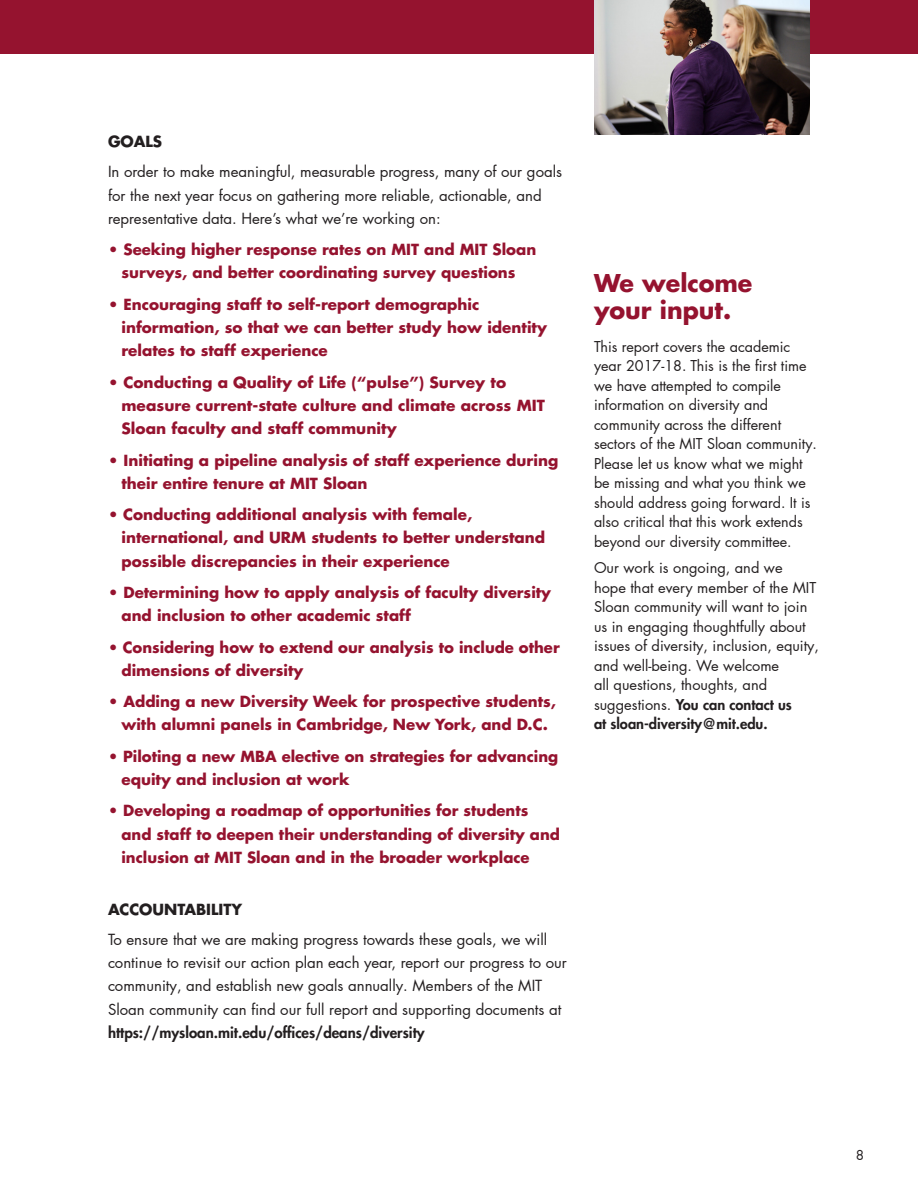
<style>
.page{position:relative;width:918px;height:1188px;background:#fff}
.page>*{position:absolute;margin:0;border:0;box-sizing:border-box;transform-origin:0 0}
.t1{font:700 24px/27px "Futura LT Pro";color:#95132f}
.t2{font:700 15px/23.2px "Futura LT Pro";color:#95132f}
.t3{font:15px/23.2px "Futura LT Pro";color:#231f20}
.t4{font:700 15px "Futura LT Pro";color:#231f20}
.t5{font:14.7px/19.5px "Futura LT Pro";color:#231f20}
.t6{font:13.5px "Futura LT Pro";color:#231f20}
.s1{font-weight:800}
</style>
<div class="page">
<div style="left:0;top:0;width:918px;height:54px;background:#95132f"></div>
<img style="left:594px;top:0;width:216px;height:135px">
<p class="t4" style="left:108px;top:130px;width:56px">GOALS</p>
<p class="t3" style="left:108px;top:160px;width:456px">In order to make meaningful, measurable progress, many of our goals for the next year focus on gathering more reliable, actionable, and representative data. Here’s what we’re working on:</p>
<p class="t2" style="left:108px;top:237px;width:430px;text-align:center">• Seeking higher response rates on MIT and MIT Sloan surveys, and better coordinating survey questions</p>
<p class="t2" style="left:122px;top:292px;width:427px;text-indent:-14px">• Encouraging staff to self-report demographic information, so that we can better study how identity relates to staff experience</p>
<p class="t2" style="left:122px;top:370px;width:425px;text-indent:-14px">• Conducting a Quality of Life (“pulse”) Survey to measure current-state culture and climate across MIT<br>Sloan faculty and staff community</p>
<p class="t2" style="left:122px;top:448px;width:438px;text-indent:-14px">• Initiating a pipeline analysis of staff experience during their entire tenure at MIT Sloan</p>
<p class="t2" style="left:122px;top:502px;width:425px;text-indent:-14px">• Conducting additional analysis with female, international, and URM students to better understand possible discrepancies in their experience</p>
<p class="t2" style="left:122px;top:580px;width:431px;text-indent:-14px">• Determining how to apply analysis of faculty diversity and inclusion to other academic staff</p>
<p class="t2" style="left:122px;top:635px;width:440px;text-indent:-14px">• Considering how to extend our analysis to include other dimensions of diversity</p>
<p class="t2" style="left:108px;top:689px;width:450px;text-align:center">• Adding a new Diversity Week for prospective students, with alumni panels in Cambridge, New York, and D.C.</p>
<p class="t2" style="left:122px;top:744px;width:438px;text-indent:-14px">• Piloting a new MBA elective on strategies for advancing equity and inclusion at work</p>
<p class="t2" style="left:122px;top:799px;width:440px;text-indent:-14px">• Developing a roadmap of opportunities for students and staff to deepen their understanding of diversity and inclusion at MIT Sloan and in the broader workplace</p>
<p class="t4" style="left:108px;top:898px;width:136px">ACCOUNTABILITY</p>
<p class="t3" style="left:108px;top:927px;width:460px">To ensure that we are making progress towards these goals, we will continue to revisit our action plan each year, report our progress to our community, and establish new goals annually. Members of the MIT Sloan community can find our full report and supporting documents at <span class="s1">https://mysloan.mit.edu/offices/deans/diversity</span></p>
<p class="t1" style="left:594px;top:269px;width:160px">We welcome your input.</p>
<p class="t5" style="left:594px;top:337px;width:224px">This report covers the academic year 2017-18. This is the first time we have attempted to compile information on diversity and community across the different sectors of the MIT Sloan community.<br>Please let us know what we might be missing and what you think we should address going forward. It is also critical that this work extends beyond our diversity committee.</p>
<p class="t5" style="left:594px;top:558px;width:227px">Our work is ongoing, and we<br>hope that every member of the MIT<br>Sloan community will want to join us in engaging thoughtfully about issues of diversity, inclusion, equity, and well-being. We welcome<br>all questions, thoughts, and suggestions. <span class="s1">You can contact us<br>at sloan-diversity@mit.edu.</span></p>
<p class="t6" style="left:856px;top:1146px;width:10px">8</p>
</div>
